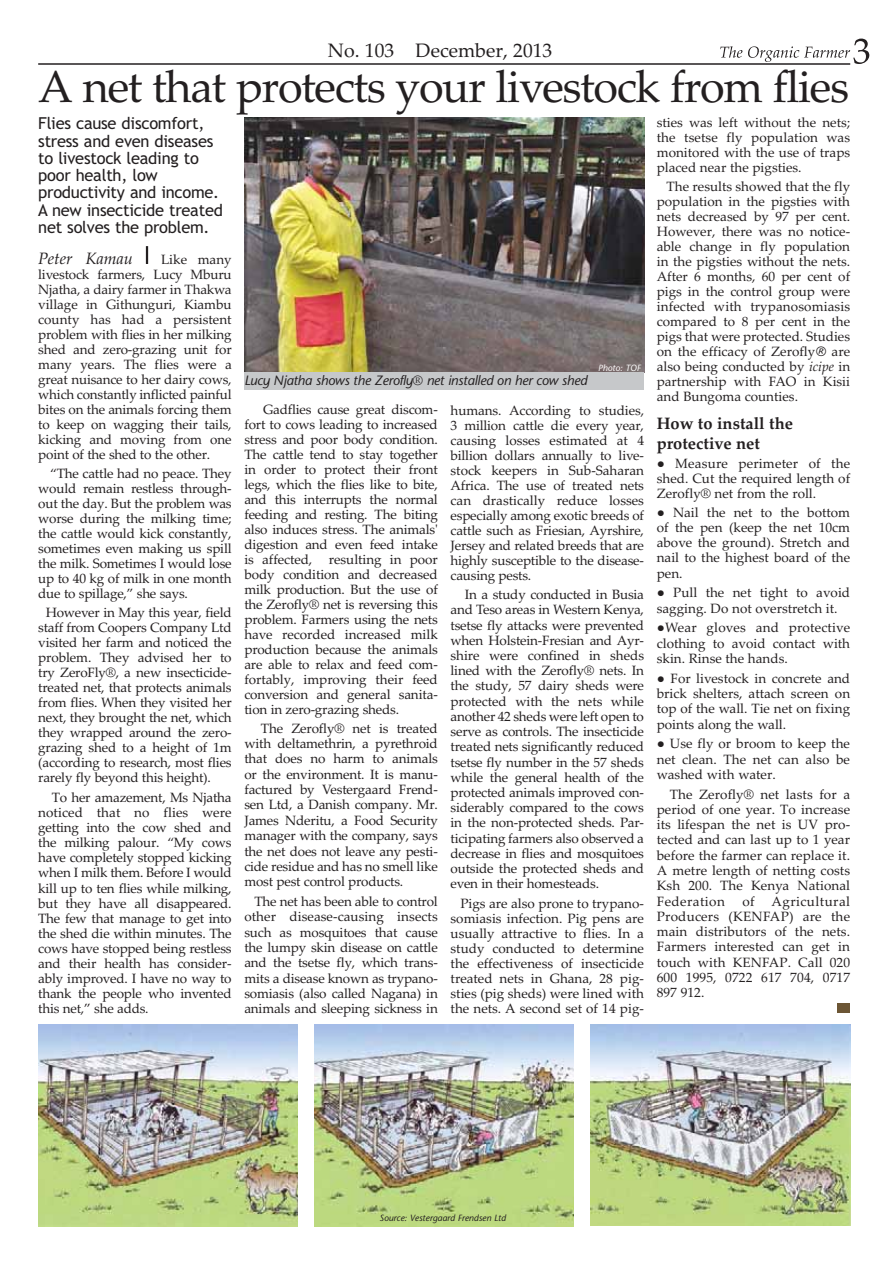
<style>
.page{position:relative;width:893px;height:1263px;background:#fff}
.page>*{position:absolute;margin:0;border:0;box-sizing:border-box;transform-origin:0 0}
.t1{font:45px "Palatino Linotype";letter-spacing:-.03em;color:#231f20}
.t2{font:19.5px "Palatino Linotype";color:#231f20}
.t3{font:16.5px/17.2px "Trebuchet MS";letter-spacing:-.015em;color:#231f20}
.t4{font:700 16.5px/19.5px "Palatino Linotype";color:#231f20}
.t5{font:italic 16.5px "Palatino Linotype";color:#231f20}
.t6{font:13.5px/15px "Palatino Linotype";color:#231f20;text-align:justify}
.t7{font:italic 500 13.5px "Ruim Stone Sans";letter-spacing:-.02em;color:#231f20}
.t8{font:italic 500 9px "Ruim Stone Sans";color:#231f20}
.t9{font:italic 500 9px "Ruim Stone Sans";color:#fff}
.s1{font-family:"Palatino Linotype";font-weight:400;font-style:normal}
.s2{font-family:"Ruim Stone Sans";font-weight:500;font-style:italic}
.s3{font-style:italic}
</style>
<div class="page">
<img style="left:244px;top:117px;width:400px;height:255px">
<hr style="left:38px;top:64px;width:812px;height:1px;background:#231f20">
<svg style="left:720px;top:39px;width:149px;height:25px"></svg>
<div style="left:244px;top:372px;width:400px;height:18px;background:#c6c8ca"></div>
<div style="left:837px;top:1003px;width:13px;height:10px;background:#6c5635"></div>
<svg style="left:146px;top:246px;width:2px;height:18px"></svg>
<img style="left:38px;top:1025px;width:259px;height:201px">
<img style="left:315px;top:1025px;width:259px;height:201px">
<img style="left:591px;top:1025px;width:259px;height:201px">
<h2 class="t2" style="left:328px;top:43px;width:226px">No. 103 December, 2013</h2>
<h1 class="t1" style="left:38px;top:70px;width:812px">A net that protects your livestock from flies</h1>
<p class="t3" style="left:38px;top:116px;width:186px">Flies cause discomfort, stress and even diseases to livestock leading to poor health, low productivity and income.<br>A new insecticide treated net solves the problem.</p>
<p class="t5" style="left:38px;top:252px;width:96px">Peter Kamau</p>
<p class="t6" style="left:38px;top:253px;width:195px;text-indent:123px">Like many livestock farmers, Lucy Mburu Njatha, a dairy farmer in Thakwa village in Githunguri, Kiambu county has had a persistent problem with flies in her milking shed and zero-grazing unit for many years. The flies were a great nuisance to her dairy cows, which constantly inflicted painful bites on the animals forcing them to keep on wagging their tails, kicking and moving from one point of the shed to the other.</p>
<p class="t6" style="left:38px;top:468px;width:195px;text-indent:12px">“The cattle had no peace. They would remain restless through&shy;out the day. But the problem was worse during the milking time; the cattle would kick constantly, sometimes even making us spill the milk. Sometimes I would lose up to 40 kg of milk in one month due to spillage,” she says.</p>
<p class="t6" style="left:38px;top:607px;width:195px;text-indent:7px">However in May this year, field staff from Coopers Company Ltd visited her farm and noticed the problem. They advised her to try ZeroFly®, a new insecticide&shy;treated net, that protects animals from flies. When they visited her next, they brought the net, which they wrapped around the zero&shy;grazing shed to a height of 1m (according to research, most flies rarely fly beyond this height).</p>
<p class="t6" style="left:38px;top:791px;width:195px;text-indent:13px">To her amazement, Ms Njatha noticed that no flies were getting into the cow shed and the milking palour. “My cows have completely stopped kicking when I milk them. Before I would kill up to ten flies while milking, but they have all disappeared.<br>The few that manage to get into the shed die within minutes. The cows have stopped being restless and their health has consider&shy;ably improved. I have no way to thank the people who invented this net,” she adds.</p>
<p class="t7" style="left:244px;top:375px;width:344px">Lucy Njatha shows the Zerofly<span class="s1">®</span> net installed on her cow shed</p>
<p class="t9" style="left:598px;top:365px;width:44px">Photo: TOF</p>
<p class="t6" style="left:244px;top:403px;width:195px;text-indent:19px">Gadflies cause great discom&shy;fort to cows leading to increased stress and poor body condition.<br>The cattle tend to stay together in order to protect their front legs, which the flies like to bite, and this interrupts the normal feeding and resting. The biting also induces stress. The animals' digestion and even feed intake is affected, resulting in poor body condition and decreased milk production. But the use of the Zerofly® net is reversing this problem. Farmers using the nets have recorded increased milk production because the animals are able to relax and feed com&shy;fortably, improving their feed conversion and general sanita&shy;tion in zero-grazing sheds.</p>
<p class="t6" style="left:244px;top:722px;width:195px;text-indent:17px">The Zerofly® net is treated with deltamethrin, a pyrethroid that does no harm to animals or the environment. It is manu&shy;factured by Vestergaard Frend&shy;sen Ltd, a Danish company. Mr.<br>James Nderitu, a Food Security manager with the company, says the net does not leave any pesti&shy;cide residue and has no smell like most pest control products.</p>
<p class="t6" style="left:244px;top:895px;width:195px;text-indent:10px">The net has been able to control other disease-causing insects such as mosquitoes that cause the lumpy skin disease on cattle and the tsetse fly, which trans&shy;mits a disease known as trypano&shy;somiasis (also called Nagana) in animals and sleeping sickness in</p>
<p class="t6" style="left:451px;top:405px;width:195px">humans. According to studies, 3 million cattle die every year, causing losses estimated at 4 billion dollars annually to live&shy;stock keepers in Sub-Saharan Africa. The use of treated nets can drastically reduce losses especially among exotic breeds of cattle such as Friesian, Ayrshire, Jersey and related breeds that are highly susceptible to the disease&shy;causing pests.</p>
<p class="t6" style="left:451px;top:589px;width:195px;text-indent:14px">In a study conducted in Busia and Teso areas in Western Kenya, tsetse fly attacks were prevented when Holstein-Fresian and Ayr&shy;shire were confined in sheds lined with the Zerofly® nets. In the study, 57 dairy sheds were protected with the nets while another 42 sheds were left open to serve as controls. The insecticide treated nets significantly reduced tsetse fly number in the 57 sheds while the general health of the protected animals improved con&shy;siderably compared to the cows in the non-protected sheds. Par&shy;ticipating farmers also observed a decrease in flies and mosquitoes outside the protected sheds and even in their homesteads.</p>
<p class="t6" style="left:451px;top:897px;width:195px;text-indent:10px">Pigs are also prone to trypano&shy;somiasis infection. Pig pens are usually attractive to flies. In a study conducted to determine the effectiveness of insecticide treated nets in Ghana, 28 pig&shy;sties (pig sheds) were lined with the nets. A second set of 14 pig-</p>
<p class="t6" style="left:657px;top:117px;width:195px">sties was left without the nets; the tsetse fly population was monitored with the use of traps placed near the pigsties.</p>
<p class="t6" style="left:657px;top:181px;width:195px;text-indent:10px">The results showed that the fly population in the pigsties with nets decreased by 97 per cent.<br>However, there was no notice&shy;able change in fly population in the pigsties without the nets.<br>After 6 months, 60 per cent of pigs in the control group were infected with trypanosomiasis compared to 8 per cent in the pigs that were protected. Studies on the efficacy of Zerofly<span class="s2">®</span> are also being conducted by <span class="s3">icipe</span> in partnership with FAO in Kisii and Bungoma counties.</p>
<p class="t4" style="left:657px;top:416px;width:138px">How to install the protective net</p>
<p class="t6" style="left:657px;top:457px;width:195px">- Measure perimeter of the shed. Cut the required length of Zerofly® net from the roll.</p>
<p class="t6" style="left:657px;top:507px;width:195px">- Nail the net to the bottom of the pen (keep the net 10cm above the ground). Stretch and nail to the highest board of the pen.</p>
<p class="t6" style="left:657px;top:587px;width:195px">- Pull the net tight to avoid sagging. Do not overstretch it.</p>
<p class="t6" style="left:657px;top:622px;width:195px">-Wear gloves and protective clothing to avoid contact with skin. Rinse the hands.</p>
<p class="t6" style="left:657px;top:672px;width:195px">- For livestock in concrete and brick shelters, attach screen on top of the wall. Tie net on fixing points along the wall.</p>
<p class="t6" style="left:657px;top:738px;width:195px">- Use fly or broom to keep the net clean. The net can also be washed with water.</p>
<p class="t6" style="left:657px;top:788px;width:195px;text-indent:13px">The Zerofly® net lasts for a period of one year. To increase its lifespan the net is UV pro&shy;tected and can last up to 1 year before the farmer can replace it.<br>A metre length of netting costs Ksh 200. The Kenya National Federation</p>
<p class="t6" style="left:742px;top:895px;width:14px">of</p>
<p class="t6" style="left:657px;top:895px;width:195px;text-indent:115px">Agricultural Producers (KENFAP) are the main distributors of the nets.<br>Farmers interested can get in touch with KENFAP. Call 020<br>600 1995, 0722 617 704, 0717<br>897 912.</p>
<p class="t8" style="left:379px;top:1214px;width:128px">Source: Vestergaard Frendsen Ltd</p>
</div>
